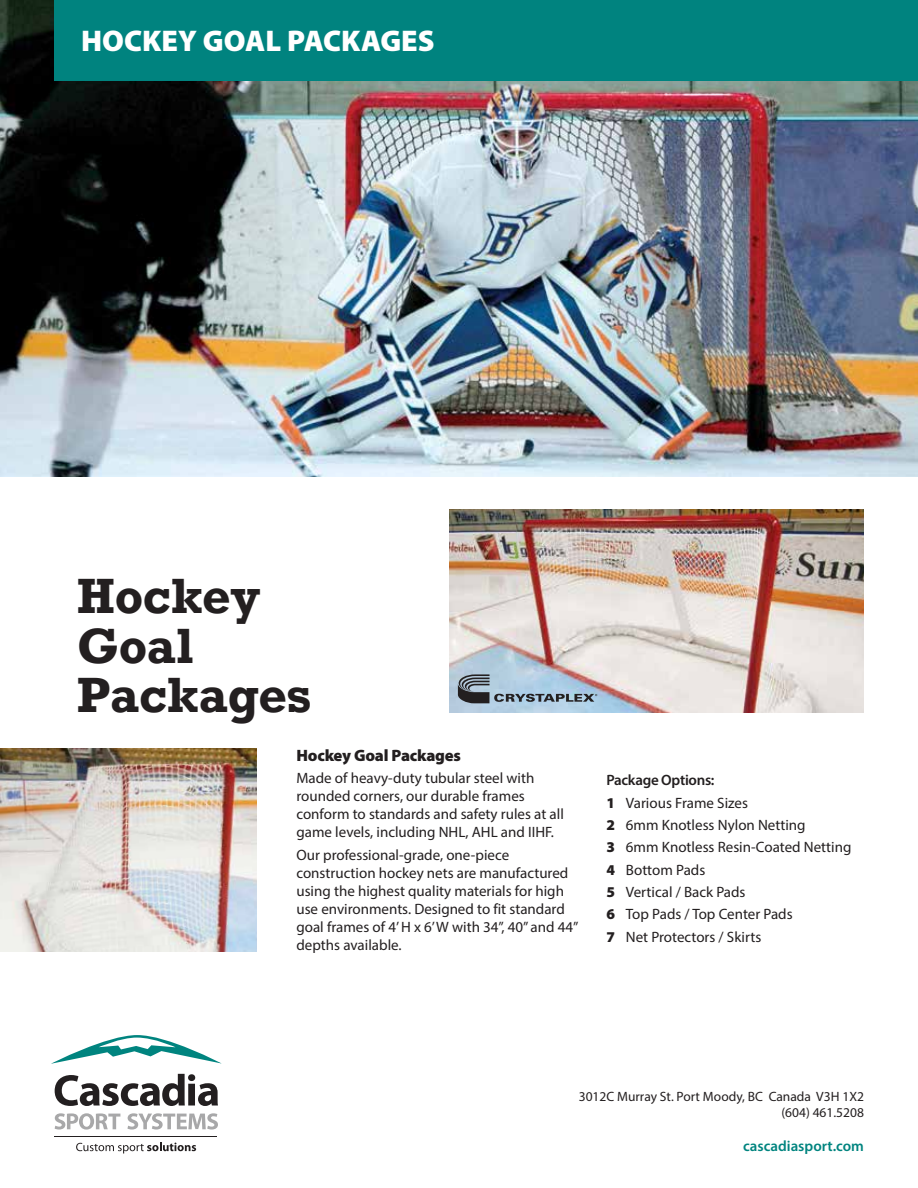
<style>
.page{position:relative;width:918px;height:1188px;background:#fff}
.page>*{position:absolute;margin:0;border:0;box-sizing:border-box;transform-origin:0 0}
.t1{font:700 46.5px/49.5px "Rockwell";letter-spacing:-.005em;color:#231f20}
.t2{font:900 30px "Myriad Pro";color:#fff}
.t3{font:900 16.5px "Myriad Pro";letter-spacing:-.01em;color:#231f20}
.t4{font:15px/18px "Myriad Pro";color:#231f20}
.t5{font:600 15px "Myriad Pro";color:#00847f}
.t6{font:13.5px/16.2px "Myriad Pro";color:#231f20;text-align:right}
.s1{font-weight:600}
.s2{font-weight:900}
</style>
<div class="page">
<img style="left:0;top:0;width:918px;height:476px">
<div style="left:54px;top:0;width:864px;height:81px;background:#00837f"></div>
<img style="left:0;top:749px;width:256px;height:203px">
<img style="left:449px;top:510px;width:415px;height:203px">
<svg style="left:55px;top:1074px;width:163px;height:32px"></svg>
<svg style="left:55px;top:1113px;width:65px;height:17px"></svg>
<svg style="left:127px;top:1113px;width:91px;height:17px"></svg>
<svg style="left:51px;top:1035px;width:171px;height:29px"></svg>
<svg style="left:76px;top:1142px;width:120px;height:12px"></svg>
<hr style="left:55px;top:1136px;width:162px;height:1px;background:#231f20">
<svg style="left:458px;top:674px;width:139px;height:29px;background:#8f9faf"></svg>
<h2 class="t2" style="left:81px;top:21px;width:355px">HOCKEY GOAL PACKAGES</h2>
<h1 class="t1" style="left:77px;top:571px;width:236px">Hockey<br>Goal<br>Packages</h1>
<p class="t3" style="left:296px;top:744px;width:166px">Hockey Goal Packages</p>
<p class="t4" style="left:296px;top:769px;width:269px">Made of heavy-duty tubular steel with rounded corners, our durable frames conform to standards and safety rules at all game levels, including NHL, AHL and IIHF.</p>
<p class="t4" style="left:296px;top:845px;width:283px">Our professional-grade, one-piece construction hockey nets are manufactured using the highest quality materials for high use environments. Designed to fit standard goal frames of 4’ H x 6’ W with 34”, 40” and 44” depths available.</p>
<p class="t4" style="left:606px;top:769px;width:247px;line-height:22.4px"><span class="s1">Package Options:<br></span><span class="s2">1</span> Various Frame Sizes<br><span class="s2">2</span> 6mm Knotless Nylon Netting<br><span class="s2">3</span> 6mm Knotless Resin-Coated Netting<br><span class="s2">4</span> Bottom Pads<br><span class="s2">5</span> Vertical / Back Pads<br><span class="s2">6</span> Top Pads / Top Center Pads<br><span class="s2">7</span> Net Protectors / Skirts</p>
<p class="t6" style="left:579px;top:1088px;width:287px">3012C Murray St. Port Moody, BC Canada V3H 1X2 (604) 461.5208</p>
<p class="t5" style="left:743px;top:1136px;width:122px">cascadiasport.com</p>
</div>
